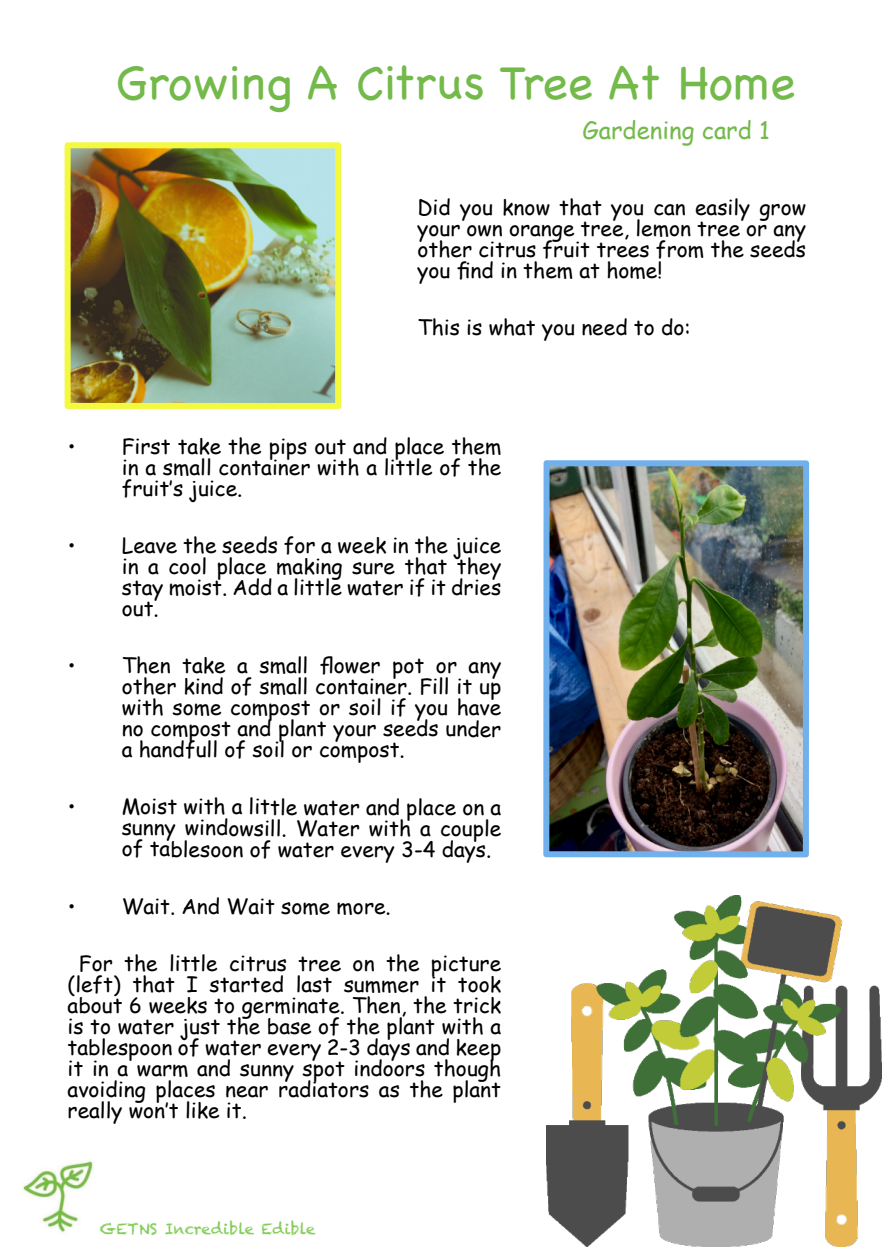
<style>
.page{position:relative;width:894px;height:1260px;background:#fff}
.page>*{position:absolute;margin:0;border:0;box-sizing:border-box;transform-origin:0 0}
.t1{font:48px "Chalkboard";color:#74ba4b}
.t2{font:24px "Comic Sans MS";color:#74ba4b}
.t3{font:21px/21px "Comic Sans MS";color:#000;text-align:justify}
.t4{font:15px "Chalkduster";color:#84cd5a}
</style>
<div class="page">
<img style="left:546px;top:895px;width:335px;height:351px">
<img style="left:22px;top:1160px;width:71px;height:73px">
<img style="left:65px;top:142px;width:276px;height:267px">
<img style="left:543px;top:460px;width:266px;height:397px">
<h1 class="t1" style="left:116px;top:52px;width:680px">Growing A Citrus Tree At Home</h1>
<p class="t2" style="left:582px;top:120px;width:189px">Gardening card 1</p>
<p class="t3" style="left:417px;top:199px;width:390px">Did you know that you can easily grow your own orange tree, lemon tree or any other citrus fruit trees from the seeds you find in them at home!</p>
<p class="t3" style="left:417px;top:319px;width:275px">This is what you need to do:</p>
<p class="t3" style="left:122px;top:438px;width:381px;text-indent:-54px">• First take the pips out and place them in a small container with a little of the fruit’s juice.</p>
<p class="t3" style="left:122px;top:537px;width:381px;text-indent:-54px">• Leave the seeds for a week in the juice in a cool place making sure that they stay moist. Add a little water if it dries out.</p>
<p class="t3" style="left:122px;top:657px;width:381px;text-indent:-54px">• Then take a small flower pot or any other kind of small container. Fill it up with some compost or soil if you have no compost and plant your seeds under a handfull of soil or compost.</p>
<p class="t3" style="left:122px;top:798px;width:381px;text-indent:-54px">• Moist with a little water and place on a sunny windowsill. Water with a couple of tablesoon of water every 3-4 days.</p>
<p class="t3" style="left:68px;top:897px;width:325px">• Wait. And Wait some more.</p>
<p class="t3" style="left:68px;top:954px;width:435px;text-indent:11px">For the little citrus tree on the picture (left) that I started last summer it took about 6 weeks to germinate. Then, the trick is to water just the base of the plant with a tablespoon of water every 2-3 days and keep it in a warm and sunny spot indoors though avoiding places near radiators as the plant really won’t like it.</p>
<p class="t4" style="left:100px;top:1219px;width:217px">GETNS Incredible Edible</p>
</div>
